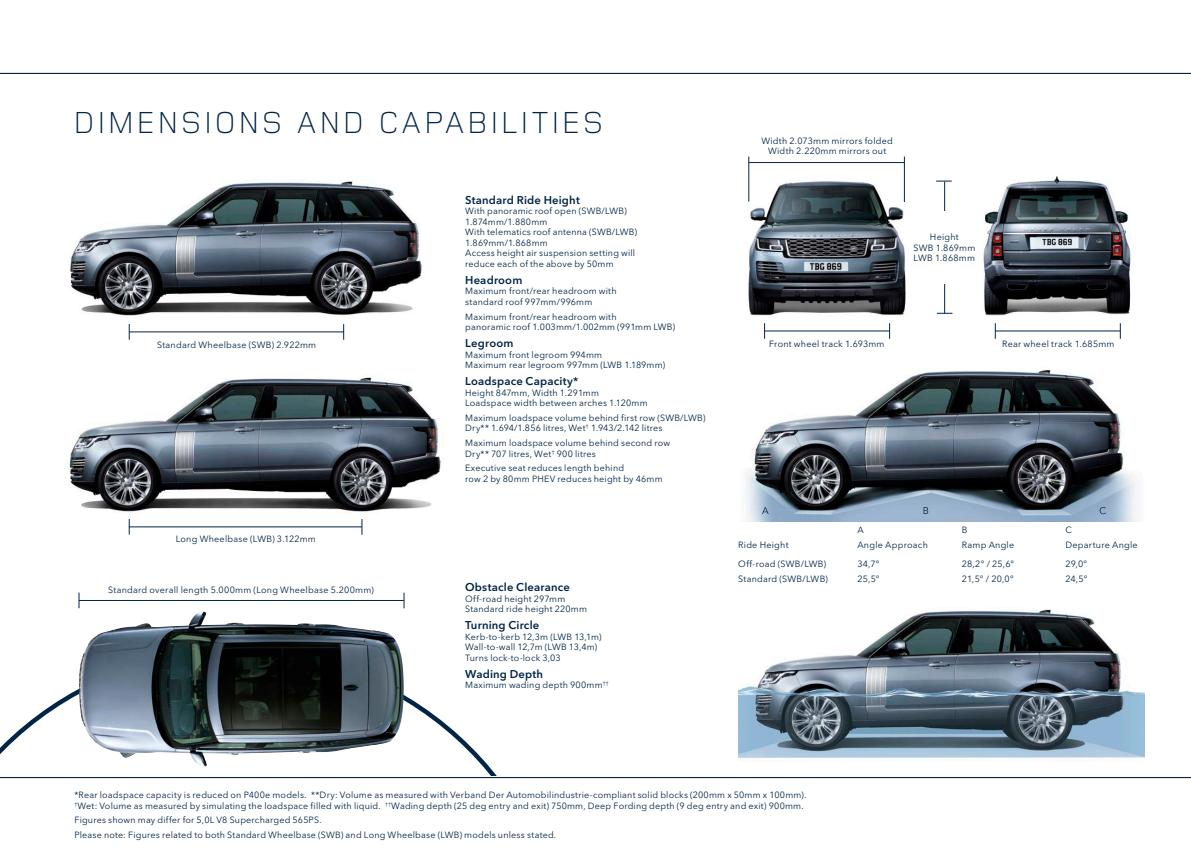
<style>
.page{position:relative;width:1191px;height:851px;background:#fff}
.page>*{position:absolute;margin:0;border:0;box-sizing:border-box;transform-origin:0 0}
.L405_20MY_GE_LR_MAIN{font:300 31.5px "Land Rover Wide";letter-spacing:-.005em;color:#002546}
.L405_20MY_GE_LR_BODY{font:600 11.25px "Avenir Next W1 G";letter-spacing:.015em;color:#002546}
.L405_20MY_GE_LR_BODY-2{font:9px/10.5px "Avenir Next W1 G";letter-spacing:.02em;color:#002546}
.L405_20MY_GE_LR_CAVE{font:9px/10.5px "Avenir Next W1 G";letter-spacing:.02em;color:#002546}
.L405_20MY_GE_LR_TABL{font:9px/10.5px "Avenir Next W1 G";letter-spacing:.025em;color:#002546;text-align:center}
</style>
<div class="page">
<svg style="left:0;top:649px;width:497px;height:130px"></svg>
<img style="left:79px;top:611px;width:317px;height:155px">
<img style="left:68px;top:377px;width:373px;height:135px">
<img style="left:748px;top:170px;width:158px;height:156px">
<img style="left:747px;top:370px;width:391px;height:152px">
<img style="left:983px;top:176px;width:148px;height:152px">
<img style="left:70px;top:181px;width:352px;height:135px">
<img style="left:738px;top:609px;width:406px;height:150px">
<hr style="left:0;top:73px;width:1191px;height:1px;background:#002546">
<div style="left:438px;top:776px;width:185px;height:74px;background:#fff"></div>
<hr style="left:0;top:776px;width:1191px;height:2px;background:#002546">
<hr style="left:764px;top:330px;width:125px;height:1px;background:#002546">
<svg style="left:764px;top:323px;width:1px;height:16px"></svg>
<svg style="left:889px;top:323px;width:1px;height:16px"></svg>
<hr style="left:129px;top:331px;width:215px;height:1px;background:#002546">
<svg style="left:129px;top:324px;width:1px;height:15px"></svg>
<svg style="left:343px;top:324px;width:1px;height:15px"></svg>
<hr style="left:944px;top:181px;width:1px;height:132px;background:#002546">
<svg style="left:937px;top:313px;width:15px;height:1px"></svg>
<svg style="left:936px;top:181px;width:15px;height:1px"></svg>
<hr style="left:129px;top:526px;width:233px;height:1px;background:#002546">
<svg style="left:129px;top:519px;width:1px;height:15px"></svg>
<svg style="left:361px;top:519px;width:1px;height:15px"></svg>
<hr style="left:79px;top:600px;width:325px;height:1px;background:#002546">
<svg style="left:79px;top:592px;width:1px;height:16px"></svg>
<svg style="left:403px;top:592px;width:1px;height:16px"></svg>
<hr style="left:749px;top:162px;width:155px;height:1px;background:#002546">
<hr style="left:748px;top:156px;width:1px;height:45px;background:#002546">
<hr style="left:904px;top:156px;width:1px;height:46px;background:#002546">
<hr style="left:995px;top:330px;width:125px;height:1px;background:#002546">
<svg style="left:995px;top:323px;width:1px;height:16px"></svg>
<svg style="left:1120px;top:323px;width:1px;height:16px"></svg>
<svg style="left:762px;top:507px;width:6px;height:7px"></svg>
<svg style="left:1099px;top:507px;width:6px;height:7px"></svg>
<svg style="left:923px;top:507px;width:5px;height:7px"></svg>
<p class="L405_20MY_GE_LR_MAIN" style="left:72px;top:100px;width:534px">DIMENSIONS AND CAPABILITIES</p>
<p class="L405_20MY_GE_LR_TABL" style="left:157px;top:338px;width:160px">Standard Wheelbase (SWB) 2.922mm</p>
<p class="L405_20MY_GE_LR_TABL" style="left:176px;top:533px;width:142px">Long Wheelbase (LWB) 3.122mm</p>
<p class="L405_20MY_GE_LR_TABL" style="left:108px;top:583px;width:267px">Standard overall length 5.000mm (Long Wheelbase 5.200mm)</p>
<p class="L405_20MY_GE_LR_BODY" style="left:465px;top:191px;width:116px">Standard Ride Height</p>
<p class="L405_20MY_GE_LR_BODY-2" style="left:465px;top:205px;width:173px">With panoramic roof open (SWB/LWB)<br>1.874mm/1.880mm<br>With telematics roof antenna (SWB/LWB)<br>1.869mm/1.868mm<br>Access height air suspension setting will reduce each of the above by 50mm</p>
<p class="L405_20MY_GE_LR_BODY" style="left:465px;top:271px;width:59px">Headroom</p>
<p class="L405_20MY_GE_LR_BODY-2" style="left:465px;top:285px;width:153px">Maximum front/rear headroom with standard roof 997mm/996mm</p>
<p class="L405_20MY_GE_LR_BODY-2" style="left:465px;top:310px;width:211px">Maximum front/rear headroom with<br>panoramic roof 1.003mm/1.002mm (991mm LWB)</p>
<p class="L405_20MY_GE_LR_BODY" style="left:465px;top:334px;width:50px">Legroom</p>
<p class="L405_20MY_GE_LR_BODY-2" style="left:465px;top:348px;width:201px">Maximum front legroom 994mm<br>Maximum rear legroom 997mm (LWB 1.189mm)</p>
<p class="L405_20MY_GE_LR_BODY" style="left:465px;top:372px;width:115px">Loadspace Capacity*</p>
<p class="L405_20MY_GE_LR_BODY-2" style="left:465px;top:386px;width:184px">Height 847mm, Width 1.291mm<br>Loadspace width between arches 1.120mm</p>
<p class="L405_20MY_GE_LR_BODY-2" style="left:465px;top:411px;width:242px">Maximum loadspace volume behind first row (SWB/LWB)<br>Dry** 1.694/1.856 litres, Wet<sup>†</sup> 1.943/2.142 litres</p>
<p class="L405_20MY_GE_LR_BODY-2" style="left:465px;top:437px;width:206px">Maximum loadspace volume behind second row<br>Dry** 707 litres, Wet<sup>†</sup> 900 litres</p>
<p class="L405_20MY_GE_LR_BODY-2" style="left:465px;top:462px;width:199px">Executive seat reduces length behind<br>row 2 by 80mm PHEV reduces height by 46mm</p>
<p class="L405_20MY_GE_LR_BODY" style="left:465px;top:578px;width:106px">Obstacle Clearance</p>
<p class="L405_20MY_GE_LR_BODY-2" style="left:465px;top:592px;width:123px">Off-road height 297mm<br>Standard ride height 220mm</p>
<p class="L405_20MY_GE_LR_BODY" style="left:465px;top:616px;width:76px">Turning Circle</p>
<p class="L405_20MY_GE_LR_BODY-2" style="left:465px;top:630px;width:138px">Kerb-to-kerb 12,3m (LWB 13,1m)<br>Wall-to-wall 12,7m (LWB 13,4m)<br>Turns lock-to-lock 3,03</p>
<p class="L405_20MY_GE_LR_BODY" style="left:465px;top:664px;width:79px">Wading Depth</p>
<p class="L405_20MY_GE_LR_BODY-2" style="left:465px;top:679px;width:145px">Maximum wading depth 900mm<sup>††</sup></p>
<p class="L405_20MY_GE_LR_TABL" style="left:761px;top:134px;width:133px">Width 2.073mm mirrors folded<br>Width 2.220mm mirrors out</p>
<p class="L405_20MY_GE_LR_TABL" style="left:930px;top:231px;width:30px">Height</p>
<p class="L405_20MY_GE_LR_TABL" style="left:913px;top:241px;width:63px">SWB 1.869mm</p>
<p class="L405_20MY_GE_LR_TABL" style="left:913px;top:252px;width:63px">LWB 1.868mm</p>
<p class="L405_20MY_GE_LR_TABL" style="left:769px;top:337px;width:117px">Front wheel track 1.693mm</p>
<p class="L405_20MY_GE_LR_TABL" style="left:1002px;top:337px;width:114px">Rear wheel track 1.685mm</p>
<p class="L405_20MY_GE_LR_TABL" style="left:857px;top:523px;width:8px">A</p>
<p class="L405_20MY_GE_LR_TABL" style="left:962px;top:523px;width:7px">B</p>
<p class="L405_20MY_GE_LR_TABL" style="left:1065px;top:523px;width:8px">C</p>
<p class="L405_20MY_GE_LR_TABL" style="left:738px;top:538px;width:52px">Ride Height</p>
<p class="L405_20MY_GE_LR_TABL" style="left:857px;top:538px;width:72px">Angle Approach</p>
<p class="L405_20MY_GE_LR_TABL" style="left:962px;top:538px;width:54px">Ramp Angle</p>
<p class="L405_20MY_GE_LR_TABL" style="left:1065px;top:538px;width:74px">Departure Angle</p>
<p class="L405_20MY_GE_LR_TABL" style="left:738px;top:557px;width:89px">Off-road (SWB/LWB)</p>
<p class="L405_20MY_GE_LR_TABL" style="left:857px;top:557px;width:24px">34,7°</p>
<p class="L405_20MY_GE_LR_TABL" style="left:962px;top:557px;width:54px">28,2° / 25,6°</p>
<p class="L405_20MY_GE_LR_TABL" style="left:1065px;top:557px;width:23px">29,0°</p>
<p class="L405_20MY_GE_LR_TABL" style="left:738px;top:572px;width:91px">Standard (SWB/LWB)</p>
<p class="L405_20MY_GE_LR_TABL" style="left:857px;top:572px;width:24px">25,5°</p>
<p class="L405_20MY_GE_LR_TABL" style="left:962px;top:572px;width:53px">21,5° / 20,0°</p>
<p class="L405_20MY_GE_LR_TABL" style="left:1065px;top:572px;width:23px">24,5°</p>
<p class="L405_20MY_GE_LR_CAVE" style="left:74px;top:788px;width:733px">*Rear loadspace capacity is reduced on P400e models. **Dry: Volume as measured with Verband Der Automobilindustrie-compliant solid blocks (200mm x 50mm x 100mm). <sup>†</sup>Wet: Volume as measured by simulating the loadspace filled with liquid. <sup>††</sup>Wading depth (25 deg entry and exit) 750mm, Deep Fording depth (9 deg entry and exit) 900mm.</p>
<p class="L405_20MY_GE_LR_CAVE" style="left:74px;top:814px;width:249px">Figures shown may differ for 5,0L V8 Supercharged 565PS.</p>
<p class="L405_20MY_GE_LR_CAVE" style="left:74px;top:828px;width:483px">Please note: Figures related to both Standard Wheelbase (SWB) and Long Wheelbase (LWB) models unless stated.</p>
</div>
